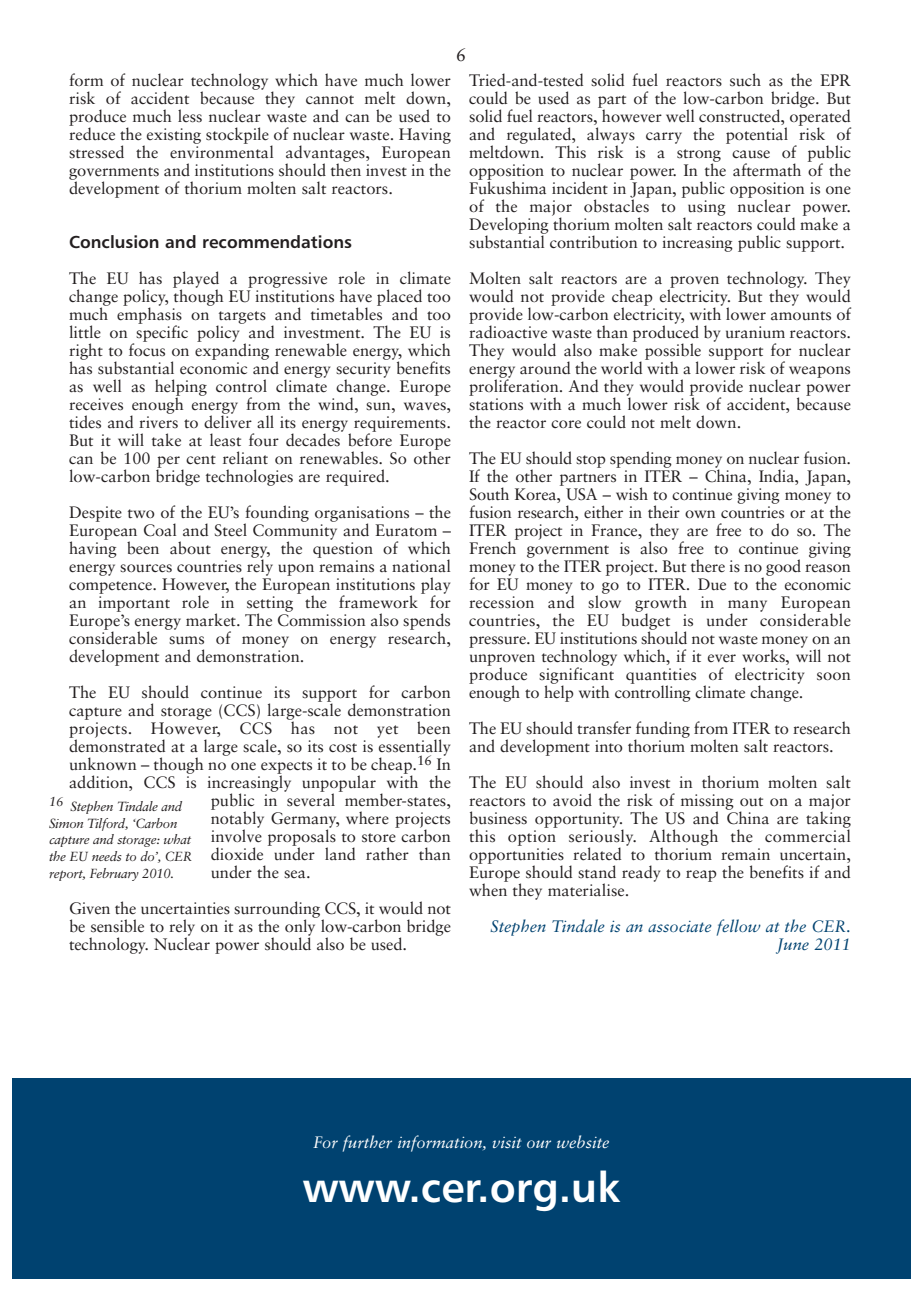
<style>
.page{position:relative;width:920px;height:1290px;background:#fff}
.page>*{position:absolute;margin:0;border:0;box-sizing:border-box;transform-origin:0 0}
.t1{font:42px "Humanist 777 BT Bold B";color:#fff}
.t2{font:18px "Sabon";color:#231f20}
.t3{font:17.25px "Humanist 777 BT Bold B";color:#231f20}
.t4{font:16.5px/18px "Sabon";color:#231f20;text-align:justify}
.t5{font:italic 16.5px/18px "Sabon";color:#004270;text-align:right}
.t6{font:italic 16.5px "Sabon";color:#fff}
.t7{font:16.5px "Sabon";letter-spacing:.02em;color:#231f20}
.t8{font:italic 13.2px/16.8px "Sabon";letter-spacing:-.02em;color:#231f20}
</style>
<div class="page">
<div style="left:12px;top:1078px;width:899px;height:201px;background:#004270"></div>
<p class="t2" style="left:456px;top:48px;width:12px">6</p>
<p class="t4" style="left:69px;top:72px;width:383px">form of nuclear technology which have much lower risk of accident because they cannot melt down, produce much less nuclear waste and can be used to reduce the existing stockpile of nuclear waste. Having stressed the environmental advantages, European governments and institutions should then invest in the development of thorium molten salt reactors.</p>
<p class="t3" style="left:69px;top:235px;width:284px">Conclusion and recommendations</p>
<p class="t4" style="left:69px;top:270px;width:383px">The EU has played a progressive role in climate change policy, though EU institutions have placed too much emphasis on targets and timetables and too little on specific policy and investment. The EU is right to focus on expanding renewable energy, which has substantial economic and energy security benefits as well as helping control climate change. Europe receives enough energy from the wind, sun, waves, tides and rivers to deliver all its energy requirements.<br>But it will take at least four decades before Europe can be 100 per cent reliant on renewables. So other low-carbon bridge technologies are required.</p>
<p class="t4" style="left:69px;top:504px;width:383px">Despite two of the EU’s founding organisations – the European Coal and Steel Community and Euratom – having been about energy, the question of which energy sources countries rely upon remains a national competence. However, the European institutions play an important role in setting the framework for Europe’s energy market. The Commission also spends considerable sums of money on energy research, development and demonstration.</p>
<p class="t4" style="left:69px;top:684px;width:383px">The EU should continue its support for carbon</p>
<p class="t4" style="left:69px;top:702px;width:383px">capture and storage (CCS) large-scale demonstration</p>
<p class="t7" style="left:69px;top:721px;width:383px">projects. However, CCS has not yet been</p>
<p class="t4" style="left:69px;top:738px;width:383px">demonstrated at a large scale, so its cost is essentially</p>
<p class="t4" style="left:69px;top:756px;width:383px">unknown – though no one expects it to be cheap.<sup>16</sup> In</p>
<p class="t4" style="left:69px;top:774px;width:383px">addition, CCS is increasingly unpopular with the</p>
<p class="t4" style="left:211px;top:792px;width:242px">public in several member-states,</p>
<p class="t4" style="left:211px;top:810px;width:242px">notably Germany, where projects</p>
<p class="t4" style="left:211px;top:828px;width:242px">involve proposals to store carbon</p>
<p class="t4" style="left:211px;top:846px;width:242px">dioxide under land rather than</p>
<p class="t4" style="left:211px;top:864px;width:101px">under the sea.</p>
<p class="t4" style="left:69px;top:900px;width:383px">Given the uncertainties surrounding CCS, it would not be sensible to rely on it as the only low-carbon bridge technology. Nuclear power should also be used.</p>
<p class="t8" style="left:49px;top:799px;width:145px">16 Stephen Tindale and<br>Simon Tilford, ‘Carbon capture and storage: what the EU needs to do’, CER report, February 2010.</p>
<p class="t4" style="left:469px;top:72px;width:383px">Tried-and-tested solid fuel reactors such as the EPR could be used as part of the low-carbon bridge. But solid fuel reactors, however well constructed, operated and regulated, always carry the potential risk of meltdown. This risk is a strong cause of public opposition to nuclear power. In the aftermath of the Fukushima incident in Japan, public opposition is one of the major obstacles to using nuclear power.<br>Developing thorium molten salt reactors could make a substantial contribution to increasing public support.</p>
<p class="t4" style="left:469px;top:270px;width:383px">Molten salt reactors are a proven technology. They would not provide cheap electricity. But they would provide low-carbon electricity, with lower amounts of radioactive waste than produced by uranium reactors.<br>They would also make possible support for nuclear energy around the world with a lower risk of weapons proliferation. And they would provide nuclear power stations with a much lower risk of accident, because the reactor core could not melt down.</p>
<p class="t4" style="left:469px;top:450px;width:383px">The EU should stop spending money on nuclear fusion.<br>If the other partners in ITER – China, India, Japan, South Korea, USA – wish to continue giving money to fusion research, either in their own countries or at the ITER project in France, they are free to do so. The French government is also free to continue giving money to the ITER project. But there is no good reason for EU money to go to ITER. Due to the economic recession and slow growth in many European countries, the EU budget is under considerable pressure. EU institutions should not waste money on an unproven technology which, if it ever works, will not produce significant quantities of electricity soon enough to help with controlling climate change.</p>
<p class="t4" style="left:469px;top:720px;width:383px">The EU should transfer funding from ITER to research and development into thorium molten salt reactors.</p>
<p class="t4" style="left:469px;top:774px;width:383px">The EU should also invest in thorium molten salt reactors to avoid the risk of missing out on a major business opportunity. The US and China are taking this option seriously. Although the commercial opportunities related to thorium remain uncertain, Europe should stand ready to reap the benefits if and when they materialise.</p>
<p class="t5" style="left:490px;top:918px;width:362px">Stephen Tindale is an associate fellow at the CER.<br>June 2011</p>
<p class="t6" style="left:313px;top:1135px;width:298px">For further information, visit our website</p>
<h1 class="t1" style="left:302px;top:1170px;width:319px">www.cer.org.uk</h1>
</div>
